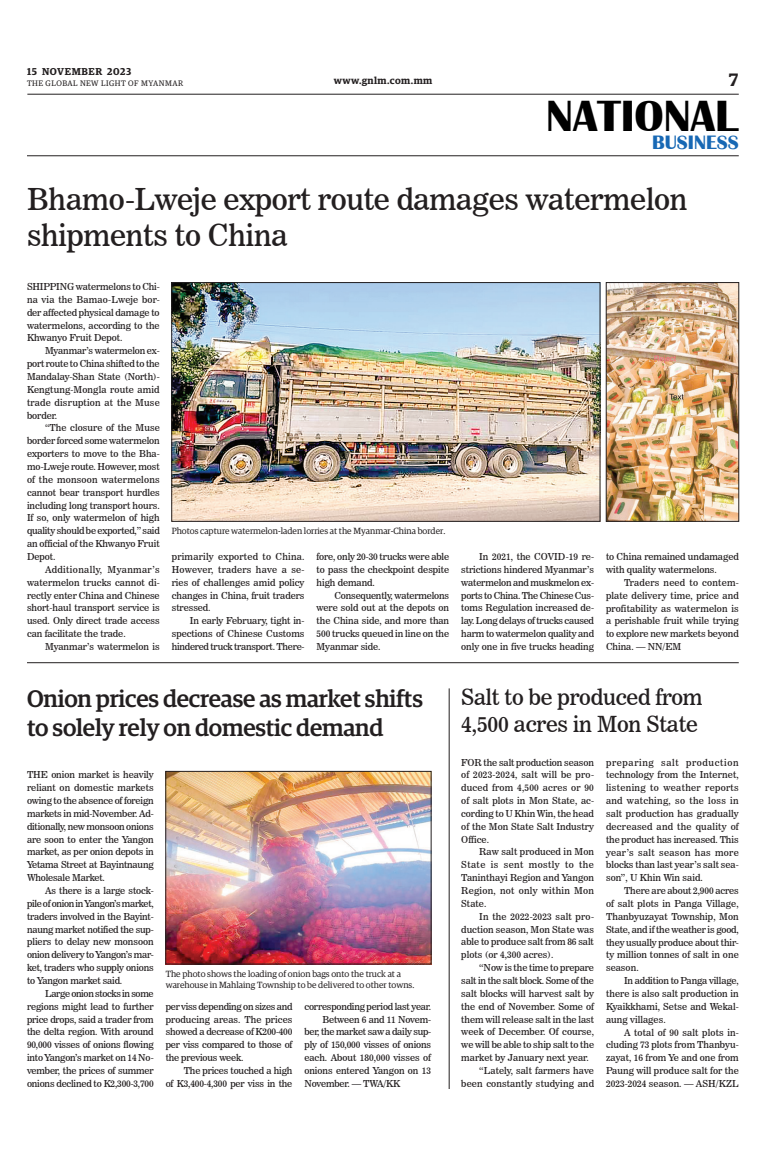
<style>
.page{position:relative;width:773px;height:1152px;background:#fff}
.page>*{position:absolute;margin:0;border:0;box-sizing:border-box;transform-origin:0 0}
.t1{font:700 45px "Britannic";color:#000}
._1_Clm_Head{font:30px/36px "News 706 BT Roman C";letter-spacing:-.01em;color:#231f20}
._1_Clm_Head-2{font:500 24px/28.8px "Guardian Egyp";letter-spacing:-.01em;color:#231f20}
._1_Clm_Head-3{font:22px/26.4px "News 706 BT Roman C";letter-spacing:-.01em;color:#231f20}
.t2{font:700 20px "Britannic";color:#1768b4}
.t3{font:600 18px "Guardian Egyp";color:#231f20}
.t4{font:600 10px "Guardian Egyp";letter-spacing:.055em;color:#231f20}
._2nd_Body{font:9.5px/12.9px "News 706 BT Roman C";letter-spacing:-.005em;color:#231f20;text-align:justify}
.Normal_Para{font:9.5px/12.9px "News 706 BT Roman C";letter-spacing:-.01em;color:#231f20;text-align:justify}
.t5{font:9px/10.8px "Guardian Egyp";color:#231f20}
.t6{font:8px "Guardian Egyp";letter-spacing:.06em;color:#231f20}
</style>
<div class="page">
<hr style="left:27px;top:94px;width:711px;height:1px;background:#231f20">
<hr style="left:27px;top:156px;width:711px;height:1px;background:#231f20">
<img style="left:173px;top:284px;width:425px;height:235px">
<div style="left:171px;top:282px;width:429px;height:239px;border:1px solid #231f20"></div>
<img style="left:608px;top:284px;width:128px;height:235px">
<div style="left:606px;top:282px;width:132px;height:239px;border:1px solid #231f20"></div>
<hr style="left:27px;top:662px;width:711px;height:1px;background:#231f20">
<hr style="left:449px;top:688px;width:1px;height:401px;background:#231f20">
<img style="left:168px;top:773px;width:261px;height:189px">
<div style="left:166px;top:771px;width:265px;height:193px;border:1px solid #231f20"></div>
<p class="t4" style="left:27px;top:64px;width:106px">15 NOVEMBER 2023</p>
<p class="t6" style="left:27px;top:78px;width:158px">THE GLOBAL NEW LIGHT OF MYANMAR</p>
<p class="t4" style="left:334px;top:73px;width:100px">www.gnlm.com.mm</p>
<h3 class="t3" style="left:729px;top:67px;width:11px">7</h3>
<h1 class="t1" style="left:546px;top:91px;width:193px">NATIONAL</h1>
<h3 class="t2" style="left:652px;top:131px;width:88px">BUSINESS</h3>
<p class="_1_Clm_Head" style="left:27px;top:181px;width:662px">Bhamo-Lweje export route damages watermelon shipments to China</p>
<p class="Normal_Para" style="left:27px;top:280px;width:134px">SHIPPING watermelons to Chi&shy;na via the Bamao-Lweje bor&shy;der affected physical damage to watermelons, according to the Khwanyo Fruit Depot.</p>
<p class="_2nd_Body" style="left:27px;top:344px;width:134px;text-indent:18px">Myanmar’s watermelon ex&shy;port route to China shifted to the Mandalay-Shan State (North)- Kengtung-Mongla route amid trade disruption at the Muse border.</p>
<p class="_2nd_Body" style="left:27px;top:422px;width:134px;text-indent:18px">“The closure of the Muse border forced some watermelon exporters to move to the Bha&shy;mo-Lweje route. However, most of the monsoon watermelons cannot bear transport hurdles including long transport hours.<br>If so, only watermelon of high quality should be exported,” said an official of the Khwanyo Fruit Depot.</p>
<p class="_2nd_Body" style="left:27px;top:563px;width:134px;text-indent:18px">Additionally, Myanmar’s watermelon trucks cannot di&shy;rectly enter China and Chinese short-haul transport service is used. Only direct trade access can facilitate the trade.</p>
<p class="_2nd_Body" style="left:45px;top:640px;width:116px">Myanmar’s watermelon is</p>
<p class="t5" style="left:172px;top:525px;width:275px">Photos capture watermelon-laden lorries at the Myanmar-China border.</p>
<p class="_2nd_Body" style="left:172px;top:550px;width:134px">primarily exported to China.<br>However, traders have a se&shy;ries of challenges amid policy changes in China, fruit traders stressed.</p>
<p class="_2nd_Body" style="left:172px;top:614px;width:134px;text-indent:18px">In early February, tight in&shy;spections of Chinese Customs hindered truck transport. There-</p>
<p class="_2nd_Body" style="left:316px;top:550px;width:134px">fore, only 20-30 trucks were able to pass the checkpoint despite high demand.</p>
<p class="_2nd_Body" style="left:316px;top:589px;width:134px;text-indent:18px">Consequently, watermelons were sold out at the depots on the China side, and more than 500 trucks queued in line on the Myanmar side.</p>
<p class="_2nd_Body" style="left:461px;top:550px;width:134px;text-indent:18px">In 2021, the COVID-19 re&shy;strictions hindered Myanmar’s watermelon and muskmelon ex&shy;ports to China. The Chinese Cus&shy;toms Regulation increased de&shy;lay. Long delays of trucks caused harm to watermelon quality and only one in five trucks heading</p>
<p class="_2nd_Body" style="left:606px;top:550px;width:134px">to China remained undamaged with quality watermelons.</p>
<p class="_2nd_Body" style="left:606px;top:576px;width:134px;text-indent:18px">Traders need to contem&shy;plate delivery time, price and profitability as watermelon is a perishable fruit while trying to explore new markets beyond China. — NN/EM</p>
<p class="_1_Clm_Head-2" style="left:27px;top:683px;width:397px">Onion prices decrease as market shifts to solely rely on domestic demand</p>
<p class="Normal_Para" style="left:27px;top:768px;width:128px">THE onion market is heavily reliant on domestic markets owing to the absence of foreign markets in mid-November. Ad&shy;ditionally, new monsoon onions are soon to enter the Yangon market, as per onion depots in Yetama Street at Bayintnaung Wholesale Market.</p>
<p class="_2nd_Body" style="left:27px;top:884px;width:128px;text-indent:18px">As there is a large stock&shy;pile of onion in Yangon’s market, traders involved in the Bayint&shy;naung market notified the sup&shy;pliers to delay new monsoon onion delivery to Yangon’s mar&shy;ket, traders who supply onions to Yangon market said.</p>
<p class="_2nd_Body" style="left:27px;top:987px;width:128px;text-indent:18px">Large onion stocks in some regions might lead to further price drops, said a trader from the delta region. With around 90,000 visses of onions flowing into Yangon’s market on 14 No&shy;vember, the prices of summer onions declined to K2,300-3,700</p>
<p class="t5" style="left:166px;top:968px;width:250px">The photo shows the loading of onion bags onto the truck at a warehouse in Mahlaing Township to be delivered to other towns.</p>
<p class="_2nd_Body" style="left:166px;top:1000px;width:128px">per viss depending on sizes and producing areas. The prices showed a decrease of K200-400 per viss compared to those of the previous week.</p>
<p class="_2nd_Body" style="left:166px;top:1064px;width:128px;text-align:right">The prices touched a high<br>of K3,400-4,300 per viss in the</p>
<p class="_2nd_Body" style="left:304px;top:1000px;width:128px">corresponding period last year.</p>
<p class="_2nd_Body" style="left:304px;top:1013px;width:128px;text-indent:18px">Between 6 and 11 Novem&shy;ber, the market saw a daily sup&shy;ply of 150,000 visses of onions each. About 180,000 visses of onions entered Yangon on 13<br>November. — TWA/KK</p>
<p class="_1_Clm_Head-3" style="left:461px;top:684px;width:243px">Salt to be produced from<br>4,500 acres in Mon State</p>
<p class="Normal_Para" style="left:461px;top:756px;width:134px">FOR the salt production season of 2023-2024, salt will be pro&shy;duced from 4,500 acres or 90 of salt plots in Mon State, ac&shy;cording to U Khin Win, the head of the Mon State Salt Industry Office.</p>
<p class="_2nd_Body" style="left:461px;top:846px;width:134px;text-indent:18px">Raw salt produced in Mon State is sent mostly to the Taninthayi Region and Yangon Region, not only within Mon State.</p>
<p class="_2nd_Body" style="left:461px;top:910px;width:134px;text-indent:18px">In the 2022-2023 salt pro&shy;duction season, Mon State was able to produce salt from 86 salt plots (or 4,300 acres).</p>
<p class="_2nd_Body" style="left:461px;top:961px;width:134px;text-indent:18px">“Now is the time to prepare salt in the salt block. Some of the salt blocks will harvest salt by the end of November. Some of them will release salt in the last week of December. Of course, we will be able to ship salt to the market by January next year.</p>
<p class="_2nd_Body" style="left:461px;top:1064px;width:134px;text-align:right">“Lately, salt farmers have been constantly studying and</p>
<p class="_2nd_Body" style="left:606px;top:756px;width:134px">preparing salt production technology from the Internet, listening to weather reports and watching, so the loss in salt production has gradually decreased and the quality of the product has increased. This year’s salt season has more blocks than last year’s salt sea&shy;son”, U Khin Win said.</p>
<p class="_2nd_Body" style="left:606px;top:884px;width:134px;text-indent:18px">There are about 2,900 acres of salt plots in Panga Village, Thanbyuzayat Township, Mon State, and if the weather is good, they usually produce about thir&shy;ty million tonnes of salt in one season.</p>
<p class="_2nd_Body" style="left:606px;top:974px;width:134px;text-indent:18px">In addition to Panga village, there is also salt production in Kyaikkhami, Setse and Wekal&shy;aung villages.</p>
<p class="_2nd_Body" style="left:606px;top:1026px;width:134px;text-indent:18px">A total of 90 salt plots in&shy;cluding 73 plots from Thanbyu&shy;zayat, 16 from Ye and one from Paung will produce salt for the 2023-2024 season. — ASH/KZL</p>
</div>
